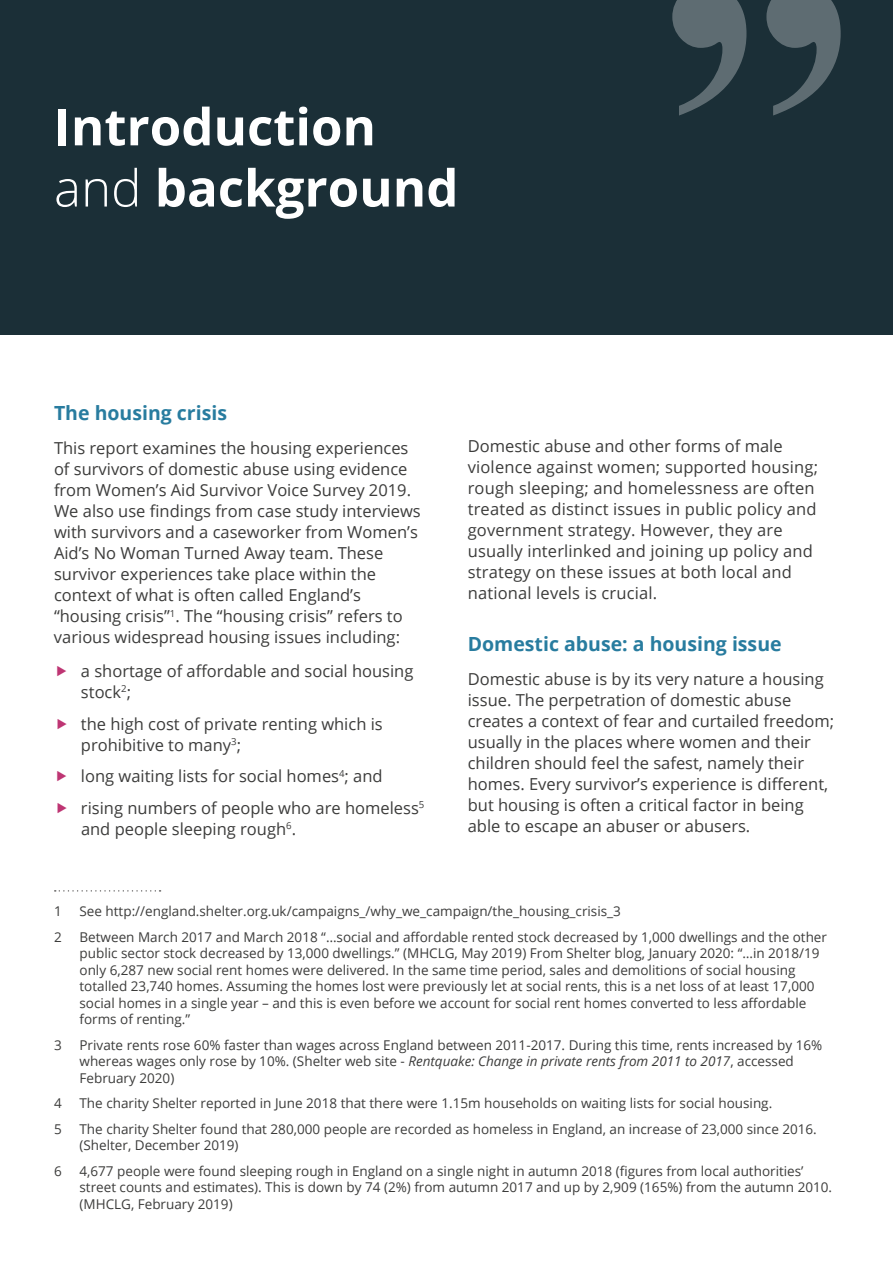
<style>
.page{position:relative;width:893px;height:1263px;background:#fff}
.page>*{position:absolute;margin:0;border:0;box-sizing:border-box;transform-origin:0 0}
.t1{font:700 51px/61.2px "Open Sans";color:#fff}
.t2{font:700 19.5px "Open Sans";color:#287c9f}
.t3{font:16.5px/21px "Open Sans";color:#3c3c3b}
.t4{font:13.5px/16.5px "Open Sans";color:#3c3c3b}
.s1{font-weight:300}
.s2{font-style:italic}
</style>
<div class="page">
<div style="left:0;top:0;width:893px;height:335px;background:#1b2f37"></div>
<svg style="left:672px;top:0;width:169px;height:116px"></svg>
<svg style="left:55px;top:890px;width:106px;height:2px"></svg>
<h1 class="t1" style="left:54px;top:101px;width:406px">Introduction <span class="s1">and</span> background</h1>
<h2 class="t2" style="left:54px;top:405px;width:175px">The housing crisis</h2>
<p class="t3" style="left:54px;top:439px;width:368px">This report examines the housing experiences of survivors of domestic abuse using evidence from Women’s Aid Survivor Voice Survey 2019.<br>We also use findings from case study interviews with survivors and a caseworker from Women’s Aid’s No Woman Turned Away team. These survivor experiences take place within the context of what is often called England’s “housing crisis”<sup>1</sup>. The “housing crisis” refers to various widespread housing issues including:</p>
<p class="t3" style="left:81px;top:660px;width:334px">a shortage of affordable and social housing stock<sup>2</sup>;</p>
<p class="t3" style="left:81px;top:715px;width:303px">the high cost of private renting which is prohibitive to many<sup>3</sup>;</p>
<p class="t3" style="left:81px;top:762px;width:345px;line-height:31.7px">long waiting lists for social homes<sup>4</sup>; and rising numbers of people who are homeless<sup>5</sup></p>
<p class="t3" style="left:81px;top:820px;width:217px">and people sleeping rough<sup>6</sup>.</p>
<p class="t3" style="left:468px;top:437px;width:352px">Domestic abuse and other forms of male violence against women; supported housing; rough sleeping; and homelessness are often treated as distinct issues in public policy and government strategy. However, they are usually interlinked and joining up policy and strategy on these issues at both local and national levels is crucial.</p>
<h2 class="t2" style="left:468px;top:636px;width:315px">Domestic abuse: a housing issue</h2>
<p class="t3" style="left:468px;top:670px;width:368px">Domestic abuse is by its very nature a housing issue. The perpetration of domestic abuse creates a context of fear and curtailed freedom; usually in the places where women and their children should feel the safest, namely their homes. Every survivor’s experience is different, but housing is often a critical factor in being able to escape an abuser or abusers.</p>
<p class="t4" style="left:54px;top:904px;width:9px">1</p>
<p class="t4" style="left:80px;top:904px;width:543px">See http://england.shelter.org.uk/campaigns_/why_we_campaign/the_housing_crisis_3</p>
<p class="t4" style="left:54px;top:928px;width:9px">2</p>
<p class="t4" style="left:80px;top:928px;width:749px">Between March 2017 and March 2018 “…social and affordable rented stock decreased by 1,000 dwellings and the other public sector stock decreased by 13,000 dwellings.” (MHCLG, May 2019) From Shelter blog, January 2020: “…in 2018/19 only 6,287 new social rent homes were delivered. In the same time period, sales and demolitions of social housing totalled 23,740 homes. Assuming the homes lost were previously let at social rents, this is a net loss of at least 17,000 social homes in a single year – and this is even before we account for social rent homes converted to less affordable forms of renting.”</p>
<p class="t4" style="left:54px;top:1038px;width:9px">3</p>
<p class="t4" style="left:80px;top:1038px;width:744px">Private rents rose 60% faster than wages across England between 2011-2017. During this time, rents increased by 16% whereas wages only rose by 10%. (Shelter web site - <span class="s2">Rentquake: Change in private rents from 2011 to 2017</span>, accessed<br>February 2020)</p>
<p class="t4" style="left:54px;top:1097px;width:9px">4</p>
<p class="t4" style="left:80px;top:1097px;width:694px">The charity Shelter reported in June 2018 that there were 1.15m households on waiting lists for social housing.</p>
<p class="t4" style="left:54px;top:1122px;width:9px">5</p>
<p class="t4" style="left:80px;top:1122px;width:739px">The charity Shelter found that 280,000 people are recorded as homeless in England, an increase of 23,000 since 2016. (Shelter, December 2019)</p>
<p class="t4" style="left:54px;top:1162px;width:9px">6</p>
<p class="t4" style="left:80px;top:1162px;width:754px">4,677 people were found sleeping rough in England on a single night in autumn 2018 (figures from local authorities’ street counts and estimates). This is down by 74 (2%) from autumn 2017 and up by 2,909 (165%) from the autumn 2010. (MHCLG, February 2019)</p>
</div>
